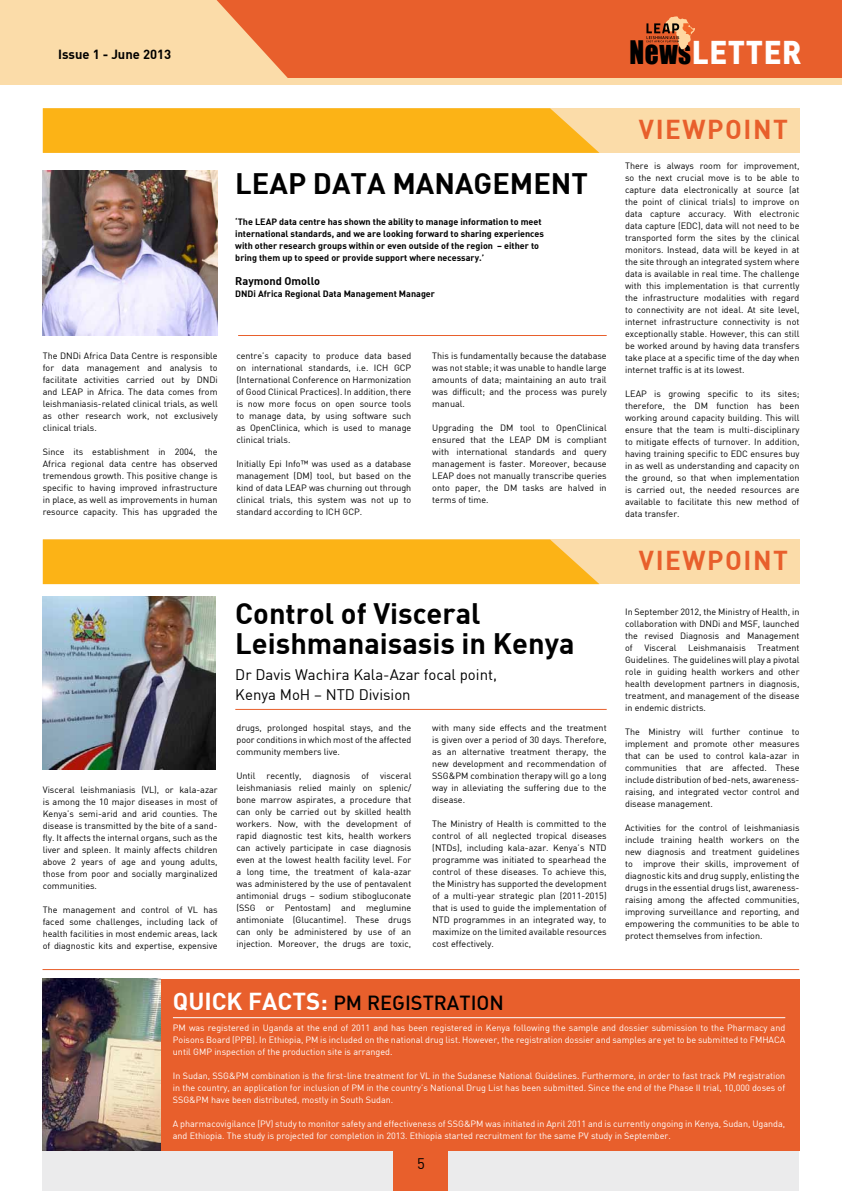
<style>
.page{position:relative;width:842px;height:1191px;background:#fff}
.page>*{position:absolute;margin:0;border:0;box-sizing:border-box;transform-origin:0 0}
.t1{font:900 32.2px "DIN";letter-spacing:.02em;color:#fff;scale:.92 1}
.t2{font:29px/30px "DIN Bold";color:#000}
.t3{font:26.8px "DIN Bold";letter-spacing:.06em;color:#e85f2c}
.t4{font:20px "DIN Medium Alternate";color:#000}
.t5{font:15px/20px "DIN";color:#000}
.t6{font:13px "DIN Bold";color:#000}
.t7{font:11px "DIN Bold Alternate";color:#000}
.t8{font:9px/12px "DIN";color:#000;text-align:justify}
.t9{font:9px/12px "DIN";color:#fff;text-align:justify}
.t10{font:9px/12px "DIN Bold Alternate";color:#000}
.s1{font-family:"Impact";font-weight:400;font-size:29.8px;color:#000}
.s2{font-family:"DIN Bold";font-size:24px;color:#fff}
</style>
<div class="page">
<div style="left:43px;top:1148px;width:756px;height:43px;background:#ebebec"></div>
<div style="left:0;top:0;width:842px;height:85px;background:#fbdca9"></div>
<div style="left:217px;top:0;width:625px;height:78px;background:#e85f2c"></div>
<svg style="left:646px;top:16px;width:50px;height:34px"></svg>
<div style="left:394px;top:1148px;width:54px;height:43px;background:#e85f2c"></div>
<div style="left:43px;top:108px;width:756px;height:45px;background:#fbdca9"></div>
<div style="left:43px;top:539px;width:756px;height:45px;background:#fbdca9"></div>
<svg style="left:43px;top:108px;width:556px;height:45px;background:#fbb51d"></svg>
<div style="left:43px;top:539px;width:556px;height:45px;background:#fcb316"></div>
<img style="left:43px;top:170px;width:175px;height:166px">
<hr style="left:238px;top:335px;width:369px;height:1px;background:#e85f2c">
<hr style="left:235px;top:709px;width:372px;height:1px;background:#e85f2c">
<hr style="left:43px;top:969px;width:756px;height:1px;background:#e85f2c">
<img style="left:43px;top:597px;width:173px;height:172px">
<div style="left:43px;top:979px;width:756px;height:171px;background:#e85f2c"></div>
<hr style="left:173px;top:1017px;width:612px;height:1px;background:#fff">
<img style="left:43px;top:979px;width:117px;height:171px">
<h3 class="t6" style="left:58px;top:45px;width:115px">Issue 1 - June 2013</h3>
<h1 class="t1" style="left:629px;top:31px;width:188px"><span class="s1">News</span>LETTER</h1>
<h2 class="t2" style="left:235px;top:167px;width:354px">LEAP DATA MANAGEMENT</h2>
<p class="t10" style="left:235px;top:216px;width:310px">‘The LEAP data centre has shown the ability to manage information to meet international standards, and we are looking forward to sharing experiences with other research groups within or even outside of the region – either to bring them up to speed or provide support where necessary.’</p>
<p class="t7" style="left:235px;top:274px;width:86px">Raymond Omollo</p>
<p class="t10" style="left:235px;top:288px;width:201px">DNDi Africa Regional Data Management Manager</p>
<p class="t8" style="left:43px;top:350px;width:176px">The DNDi Africa Data Centre is responsible for data management and analysis to facilitate activities carried out by DNDi and LEAP in Africa. The data comes from leishmaniasis-related clinical trials, as well as other research work, not exclusively clinical trials.</p>
<p class="t8" style="left:43px;top:446px;width:176px">Since its establishment in 2004, the Africa regional data centre has observed tremendous growth. This positive change is specific to having improved infrastructure in place, as well as improvements in human resource capacity. This has upgraded the</p>
<p class="t8" style="left:236px;top:349px;width:176px">centre’s capacity to produce data based on international standards, i.e. ICH GCP (International Conference on Harmonization of Good Clinical Practices). In addition, there is now more focus on open source tools to manage data, by using software such as OpenClinica, which is used to manage clinical trials.</p>
<p class="t8" style="left:236px;top:457px;width:176px">Initially Epi Info™ was used as a database management (DM) tool, but based on the kind of data LEAP was churning out through clinical trials, this system was not up to standard according to ICH GCP.</p>
<p class="t8" style="left:432px;top:349px;width:176px">This is fundamentally because the database was not stable; it was unable to handle large amounts of data; maintaining an auto trail was difficult; and the process was purely manual.</p>
<p class="t8" style="left:432px;top:421px;width:176px">Upgrading the DM tool to OpenClinical ensured that the LEAP DM is compliant with international standards and query management is faster. Moreover, because LEAP does not manually transcribe queries onto paper, the DM tasks are halved in terms of time.</p>
<p class="t8" style="left:43px;top:783px;width:176px">Visceral leishmaniasis (VL), or kala-azar is among the 10 major diseases in most of Kenya’s semi-arid and arid counties. The disease is transmitted by the bite of a sand&shy;fly. It affects the internal organs, such as the liver and spleen. It mainly affects children above 2 years of age and young adults, those from poor and socially marginalized communities.</p>
<p class="t8" style="left:43px;top:903px;width:176px">The management and control of VL has faced some challenges, including lack of health facilities in most endemic areas, lack of diagnostic kits and expertise, expensive</p>
<h2 class="t2" style="left:235px;top:597px;width:341px">Control of Visceral<br>Leishmanaisasis in Kenya</h2>
<h3 class="t5" style="left:235px;top:664px;width:263px">Dr Davis Wachira Kala-Azar focal point,<br>Kenya MoH – NTD Division</h3>
<p class="t8" style="left:236px;top:721px;width:176px">drugs, prolonged hospital stays, and the poor conditions in which most of the affected community members live.</p>
<p class="t8" style="left:236px;top:769px;width:176px">Until recently, diagnosis of visceral leishmaniasis relied mainly on splenic/ bone marrow aspirates, a procedure that can only be carried out by skilled health workers. Now, with the development of rapid diagnostic test kits, health workers can actively participate in case diagnosis even at the lowest health facility level. For a long time, the treatment of kala-azar was administered by the use of pentavalent antimonial drugs – sodium stibogluconate (SSG or Pentostam) and meglumine antimoniate (Glucantime). These drugs can only be administered by use of an injection. Moreover, the drugs are toxic,</p>
<p class="t8" style="left:432px;top:721px;width:176px">with many side effects and the treatment is given over a period of 30 days. Therefore, as an alternative treatment therapy, the new development and recommendation of SSG&amp;PM combination therapy will go a long way in alleviating the suffering due to the disease.</p>
<p class="t8" style="left:432px;top:817px;width:176px">The Ministry of Health is committed to the control of all neglected tropical diseases (NTDs), including kala-azar. Kenya’s NTD programme was initiated to spearhead the control of these diseases. To achieve this, the Ministry has supported the development of a multi-year strategic plan (2011-2015) that is used to guide the implementation of NTD programmes in an integrated way, to maximize on the limited available resources cost effectively.</p>
<h3 class="t3" style="left:639px;top:112px;width:151px">VIEWPOInT</h3>
<p class="t8" style="left:625px;top:159px;width:176px">There is always room for improvement, so the next crucial move is to be able to capture data electronically at source (at the point of clinical trials) to improve on data capture accuracy. With electronic data capture (EDC), data will not need to be transported form the sites by the clinical monitors. Instead, data will be keyed in at the site through an integrated system where data is available in real time. The challenge with this implementation is that currently the infrastructure modalities with regard to connectivity are not ideal. At site level, internet infrastructure connectivity is not exceptionally stable. However, this can still be worked around by having data transfers take place at a specific time of the day when internet traffic is at its lowest.</p>
<p class="t8" style="left:625px;top:387px;width:176px">LEAP is growing specific to its sites; therefore, the DM function has been working around capacity building. This will ensure that the team is multi-disciplinary to mitigate effects of turnover. In addition, having training specific to EDC ensures buy in as well as understanding and capacity on the ground, so that when implementation is carried out, the needed resources are available to facilitate this new method of data transfer.</p>
<h3 class="t3" style="left:639px;top:543px;width:151px">VIEWPOInT</h3>
<p class="t8" style="left:625px;top:605px;width:176px">In September 2012, the Ministry of Health, in collaboration with DNDi and MSF, launched the revised Diagnosis and Management of</p>
<p class="t8" style="left:644px;top:641px;width:34px">Visceral</p>
<p class="t8" style="left:688px;top:641px;width:59px">Leishmanaisis</p>
<p class="t8" style="left:625px;top:641px;width:176px;text-indent:132px">Treatment Guidelines. The guidelines will play a pivotal role in guiding health workers and other health development partners in diagnosis, treatment, and management of the disease in endemic districts.</p>
<p class="t8" style="left:625px;top:725px;width:176px">The Ministry will further continue to implement and promote other measures that can be used to control kala-azar in communities that are affected. These include distribution of bed-nets, awareness&shy;raising, and integrated vector control and disease management.</p>
<p class="t8" style="left:625px;top:821px;width:176px">Activities for the control of leishmaniasis include training health workers on the new diagnosis and treatment guidelines to improve their skills, improvement of diagnostic kits and drug supply, enlisting the drugs in the essential drugs list, awareness&shy;raising among the affected communities, improving surveillance and reporting, and empowering the communities to be able to protect themselves from infection.</p>
<h3 class="t4" style="left:173px;top:990px;width:332px"><span class="s2">QUICK FACTS:</span> PM REGISTRATION</h3>
<p class="t9" style="left:173px;top:1021px;width:614px">PM was registered in Uganda at the end of 2011 and has been registered in Kenya following the sample and dossier submission to the Pharmacy and Poisons Board (PPB). In Ethiopia, PM is included on the national drug list. However, the registration dossier and samples are yet to be submitted to FMHACA until GMP inspection of the production site is arranged.</p>
<p class="t9" style="left:173px;top:1069px;width:614px">In Sudan, SSG&amp;PM combination is the first-line treatment for VL in the Sudanese National Guidelines. Furthermore, in order to fast track PM registration in the country, an application for inclusion of PM in the country’s National Drug List has been submitted. Since the end of the Phase II trial, 10,000 doses of SSG&amp;PM have been distributed, mostly in South Sudan.</p>
<p class="t9" style="left:173px;top:1117px;width:614px">A pharmacovigilance (PV) study to monitor safety and effectiveness of SSG&amp;PM was initiated in April 2011 and is currently ongoing in Kenya, Sudan, Uganda, and Ethiopia. The study is projected for completion in 2013. Ethiopia started recruitment for the same PV study in September.</p>
<h3 class="t5" style="left:417px;top:1153px;width:9px">5</h3>
</div>
